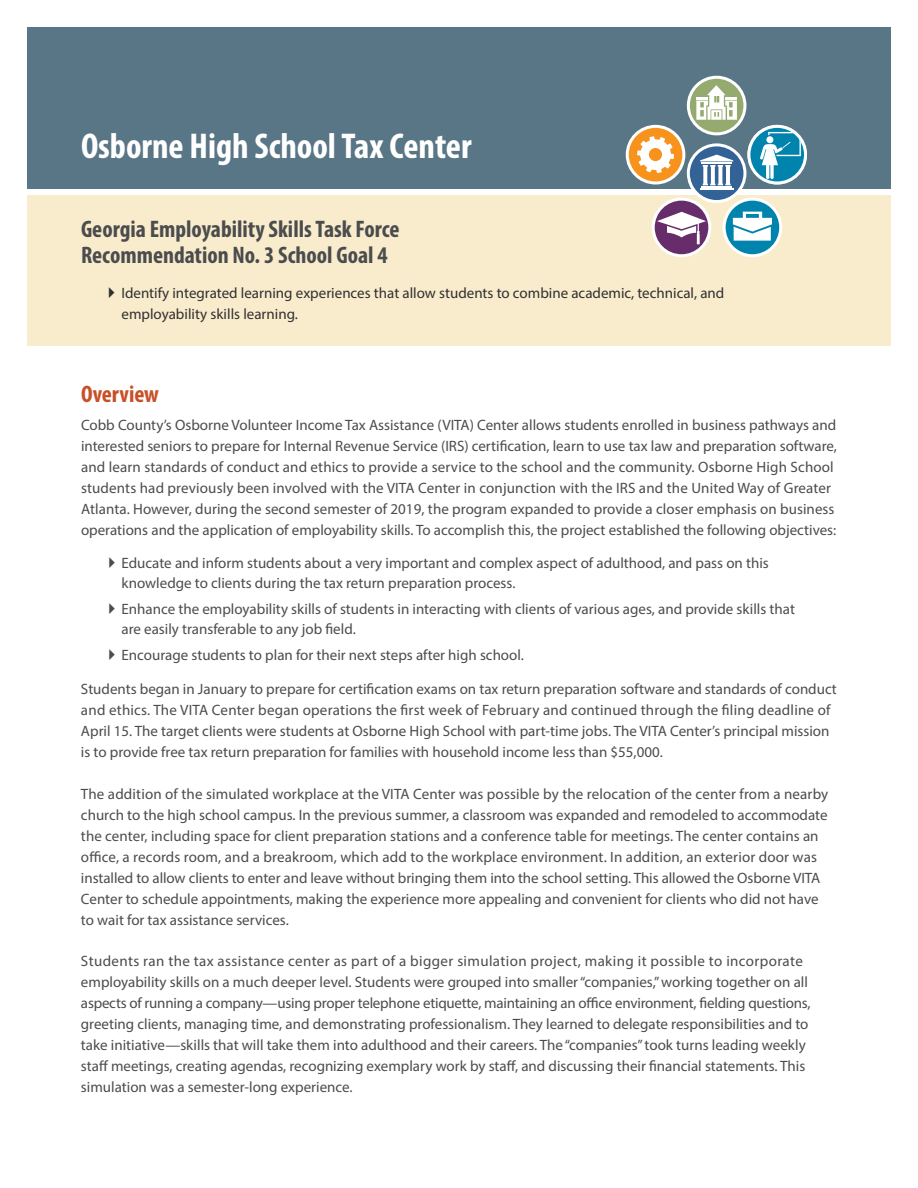
<style>
.page{position:relative;width:918px;height:1188px;background:#fff}
.page>*{position:absolute;margin:0;border:0;box-sizing:border-box;transform-origin:0 0}
.t1{font:700 condensed 36px "Myriad Pro";color:#fff}
.t2{font:700 condensed 24px/25.5px "Myriad Pro";color:#4b4c4d}
.t3{font:700 condensed 24px "Myriad Pro";color:#c85028}
.t4{font:15px/21px "Myriad Pro";color:#4b4c4d}
.t5{font:15px/21px "Myriad Pro";color:#312f30}
</style>
<div class="page">
<div style="left:27px;top:195px;width:864px;height:151px;background:#f9eccd"></div>
<div style="left:27px;top:27px;width:864px;height:162px;background:#597686"></div>
<svg style="left:688px;top:145px;width:57px;height:57px"></svg>
<div style="left:687px;top:143px;width:59px;height:60px;border:3px solid #fff;border-radius:50%"></div>
<svg style="left:700px;top:155px;width:33px;height:30px"></svg>
<hr style="left:702px;top:186px;width:30px;height:2px;background:#fff">
<hr style="left:700px;top:188px;width:33px;height:2px;background:#fff">
<hr style="left:702px;top:162px;width:30px;height:2px;background:#fff">
<svg style="left:627px;top:126px;width:57px;height:57px"></svg>
<div style="left:626px;top:125px;width:59px;height:60px;border:3px solid #fff;border-radius:50%"></div>
<svg style="left:637px;top:136px;width:37px;height:37px"></svg>
<svg style="left:653px;top:199px;width:57px;height:57px"></svg>
<div style="left:652px;top:198px;width:59px;height:59px;border:3px solid #fff;border-radius:50%"></div>
<svg style="left:657px;top:212px;width:49px;height:32px"></svg>
<svg style="left:724px;top:199px;width:57px;height:57px"></svg>
<div style="left:723px;top:198px;width:59px;height:59px;border:3px solid #fff;border-radius:50%"></div>
<svg style="left:733px;top:212px;width:39px;height:29px"></svg>
<svg style="left:688px;top:77px;width:57px;height:57px"></svg>
<div style="left:687px;top:76px;width:59px;height:59px;border:3px solid #fff;border-radius:50%"></div>
<svg style="left:696px;top:85px;width:41px;height:35px"></svg>
<svg style="left:749px;top:126px;width:57px;height:57px"></svg>
<div style="left:747px;top:125px;width:60px;height:60px;border:3px solid #fff;border-radius:50%"></div>
<svg style="left:760px;top:132px;width:41px;height:47px"></svg>
<h1 class="t1" style="left:81px;top:123px;width:392px">Osborne High School Tax Center</h1>
<h2 class="t2" style="left:81px;top:216px;width:320px">Georgia Employability Skills Task Force<br>Recommendation No. 3 School Goal 4</h2>
<p class="t5" style="left:121px;top:282px;width:604px">Identify integrated learning experiences that allow students to combine academic, technical, and employability skills learning.</p>
<h2 class="t3" style="left:81px;top:379px;width:80px">Overview</h2>
<p class="t4" style="left:81px;top:415px;width:758px">Cobb County’s Osborne Volunteer Income Tax Assistance (VITA) Center allows students enrolled in business pathways and interested seniors to prepare for Internal Revenue Service (IRS) certification, learn to use tax law and preparation software, and learn standards of conduct and ethics to provide a service to the school and the community. Osborne High School students had previously been involved with the VITA Center in conjunction with the IRS and the United Way of Greater Atlanta. However, during the second semester of 2019, the program expanded to provide a closer emphasis on business operations and the application of employability skills. To accomplish this, the project established the following objectives:</p>
<p class="t4" style="left:122px;top:553px;width:649px;line-height:19.5px">Educate and inform students about a very important and complex aspect of adulthood, and pass on this knowledge to clients during the tax return preparation process.</p>
<p class="t4" style="left:122px;top:599px;width:675px;line-height:19.5px">Enhance the employability skills of students in interacting with clients of various ages, and provide skills that are easily transferable to any job field.</p>
<p class="t4" style="left:122px;top:644px;width:404px">Encourage students to plan for their next steps after high school.</p>
<p class="t4" style="left:81px;top:679px;width:757px">Students began in January to prepare for certification exams on tax return preparation software and standards of conduct and ethics. The VITA Center began operations the first week of February and continued through the filing deadline of April 15. The target clients were students at Osborne High School with part-time jobs. The VITA Center’s principal mission is to provide free tax return preparation for families with household income less than $55,000.</p>
<p class="t4" style="left:81px;top:783px;width:749px">The addition of the simulated workplace at the VITA Center was possible by the relocation of the center from a nearby church to the high school campus. In the previous summer, a classroom was expanded and remodeled to accommodate the center, including space for client preparation stations and a conference table for meetings. The center contains an office, a records room, and a breakroom, which add to the workplace environment. In addition, an exterior door was installed to allow clients to enter and leave without bringing them into the school setting. This allowed the Osborne VITA Center to schedule appointments, making the experience more appealing and convenient for clients who did not have to wait for tax assistance services.</p>
<p class="t4" style="left:81px;top:950px;width:731px">Students ran the tax assistance center as part of a bigger simulation project, making it possible to incorporate employability skills on a much deeper level. Students were grouped into smaller “companies,” working together on all aspects of running a company—using proper telephone etiquette, maintaining an office environment, fielding questions, greeting clients, managing time, and demonstrating professionalism. They learned to delegate responsibilities and to take initiative—skills that will take them into adulthood and their careers. The “companies” took turns leading weekly staff meetings, creating agendas, recognizing exemplary work by staff, and discussing their financial statements. This simulation was a semester-long experience.</p>
</div>
